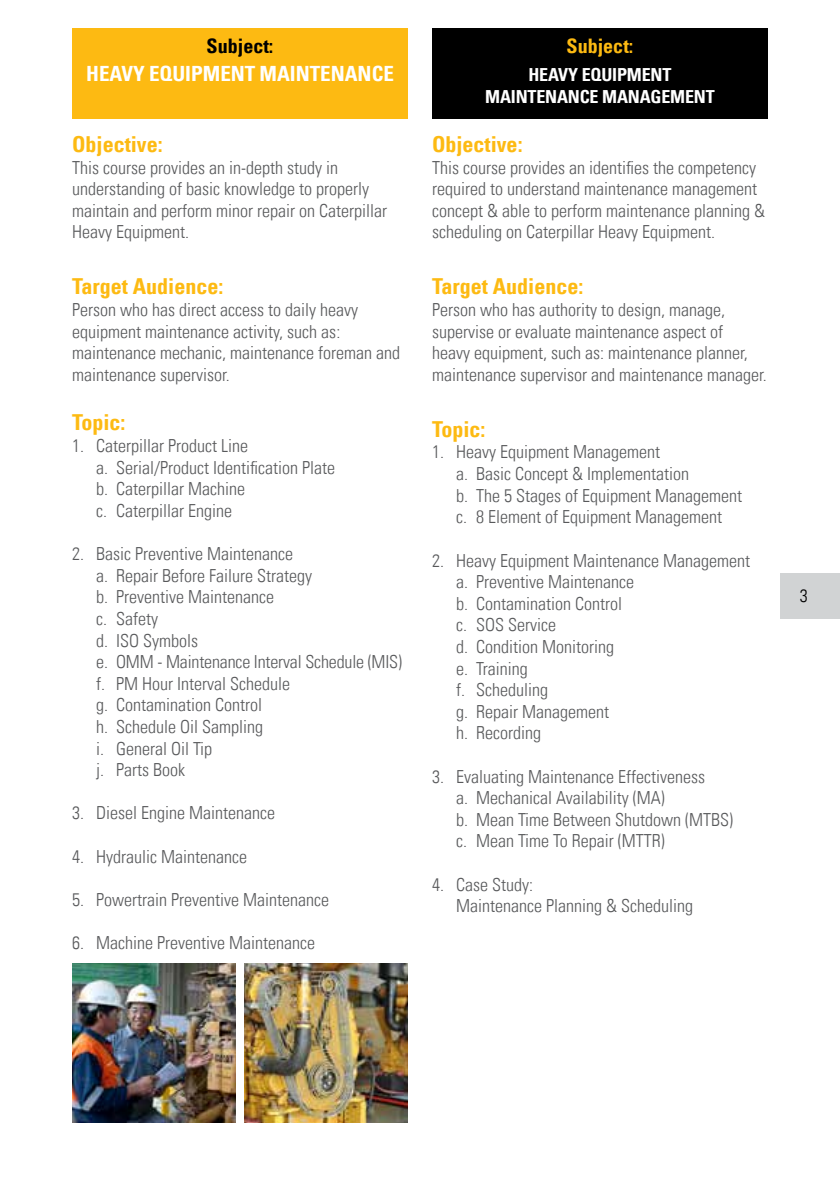
<style>
.page{position:relative;width:840px;height:1191px;background:#fff}
.page>*{position:absolute;margin:0;border:0;box-sizing:border-box;transform-origin:0 0}
.t1{font:700 condensed 22px "Univers LT";color:#fdba12}
.t2{font:700 condensed 21px "Univers LT";color:#fff}
.t3{font:700 condensed 20px "Univers LT";color:#000}
.t4{font:700 condensed 20px "Univers LT";color:#fdba12}
.t5{font:300 condensed 18px/21.6px "Univers LT";color:#58595b}
.t6{font:700 condensed 18px/22px "Univers LT";letter-spacing:-.01em;color:#fff;text-align:center}
.t7{font:300 condensed 18px "Univers LT";color:#000}
</style>
<div class="page">
<div style="left:780px;top:573px;width:59px;height:45px;background:#d1d3d4"></div>
<div style="left:72px;top:28px;width:336px;height:91px;background:#fdba12"></div>
<div style="left:432px;top:28px;width:335px;height:91px;background:#000"></div>
<img style="left:244px;top:963px;width:164px;height:160px">
<img style="left:72px;top:963px;width:163px;height:160px">
<p class="t3" style="left:206px;top:34px;width:68px">Subject:</p>
<p class="t2" style="left:86px;top:61px;width:309px">HEAVY EQUIPMENT MAINTENANCE</p>
<p class="t1" style="left:72px;top:131px;width:92px">Objective:</p>
<p class="t5" style="left:72px;top:156px;width:316px">This course provides an in-depth study in understanding of basic knowledge to properly maintain and perform minor repair on Caterpillar Heavy Equipment.</p>
<p class="t1" style="left:72px;top:273px;width:153px">Target Audience:</p>
<p class="t5" style="left:72px;top:299px;width:329px">Person who has direct access to daily heavy equipment maintenance activity, such as: maintenance mechanic, maintenance foreman and maintenance supervisor.</p>
<p class="t1" style="left:72px;top:409px;width:55px">Topic:</p>
<p class="t5" style="left:96px;top:435px;width:240px;text-indent:-24px">1. Caterpillar Product Line<br>a. Serial/Product Identification Plate b. Caterpillar Machine<br>c. Caterpillar Engine</p>
<p class="t5" style="left:96px;top:543px;width:307px;text-indent:-24px">2. Basic Preventive Maintenance<br>a. Repair Before Failure Strategy<br>b. Preventive Maintenance<br>c. Safety<br>d. ISO Symbols<br>e. OMM - Maintenance Interval Schedule (MIS) f. PM Hour Interval Schedule<br>g. Contamination Control<br>h. Schedule Oil Sampling<br>i. General Oil Tip<br>j. Parts Book</p>
<p class="t5" style="left:72px;top:802px;width:204px">3. Diesel Engine Maintenance</p>
<p class="t5" style="left:72px;top:845px;width:176px">4. Hydraulic Maintenance</p>
<p class="t5" style="left:72px;top:888px;width:258px">5. Powertrain Preventive Maintenance</p>
<p class="t5" style="left:72px;top:932px;width:244px">6. Machine Preventive Maintenance</p>
<p class="t4" style="left:566px;top:34px;width:68px">Subject:</p>
<p class="t6" style="left:485px;top:64px;width:231px">HEAVY EQUIPMENT<br>MAINTENANCE MANAGEMENT</p>
<p class="t1" style="left:432px;top:131px;width:92px">Objective:</p>
<p class="t5" style="left:432px;top:156px;width:334px">This course provides an identifies the competency required to understand maintenance management concept &amp; able to perform maintenance planning &amp; scheduling on Caterpillar Heavy Equipment.</p>
<p class="t1" style="left:432px;top:273px;width:153px">Target Audience:</p>
<p class="t5" style="left:432px;top:299px;width:336px">Person who has authority to design, manage, supervise or evaluate maintenance aspect of<br>heavy equipment, such as: maintenance planner, maintenance supervisor and maintenance manager.</p>
<p class="t1" style="left:432px;top:415px;width:55px">Topic:</p>
<p class="t5" style="left:456px;top:441px;width:287px;text-indent:-24px">1. Heavy Equipment Management<br>a. Basic Concept &amp; Implementation<br>b. The 5 Stages of Equipment Management c. 8 Element of Equipment Management</p>
<p class="t5" style="left:456px;top:549px;width:295px;text-indent:-24px">2. Heavy Equipment Maintenance Management a. Preventive Maintenance<br>b. Contamination Control<br>c. SOS Service<br>d. Condition Monitoring<br>e. Training<br>f. Scheduling<br>g. Repair Management<br>h. Recording</p>
<p class="t5" style="left:456px;top:765px;width:278px;text-indent:-24px">3. Evaluating Maintenance Effectiveness<br>a. Mechanical Availability (MA)<br>b. Mean Time Between Shutdown (MTBS) c. Mean Time To Repair (MTTR)</p>
<p class="t5" style="left:456px;top:873px;width:238px;text-indent:-24px">4. Case Study:<br>Maintenance Planning &amp; Scheduling</p>
<p class="t7" style="left:799px;top:584px;width:9px">3</p>
</div>
